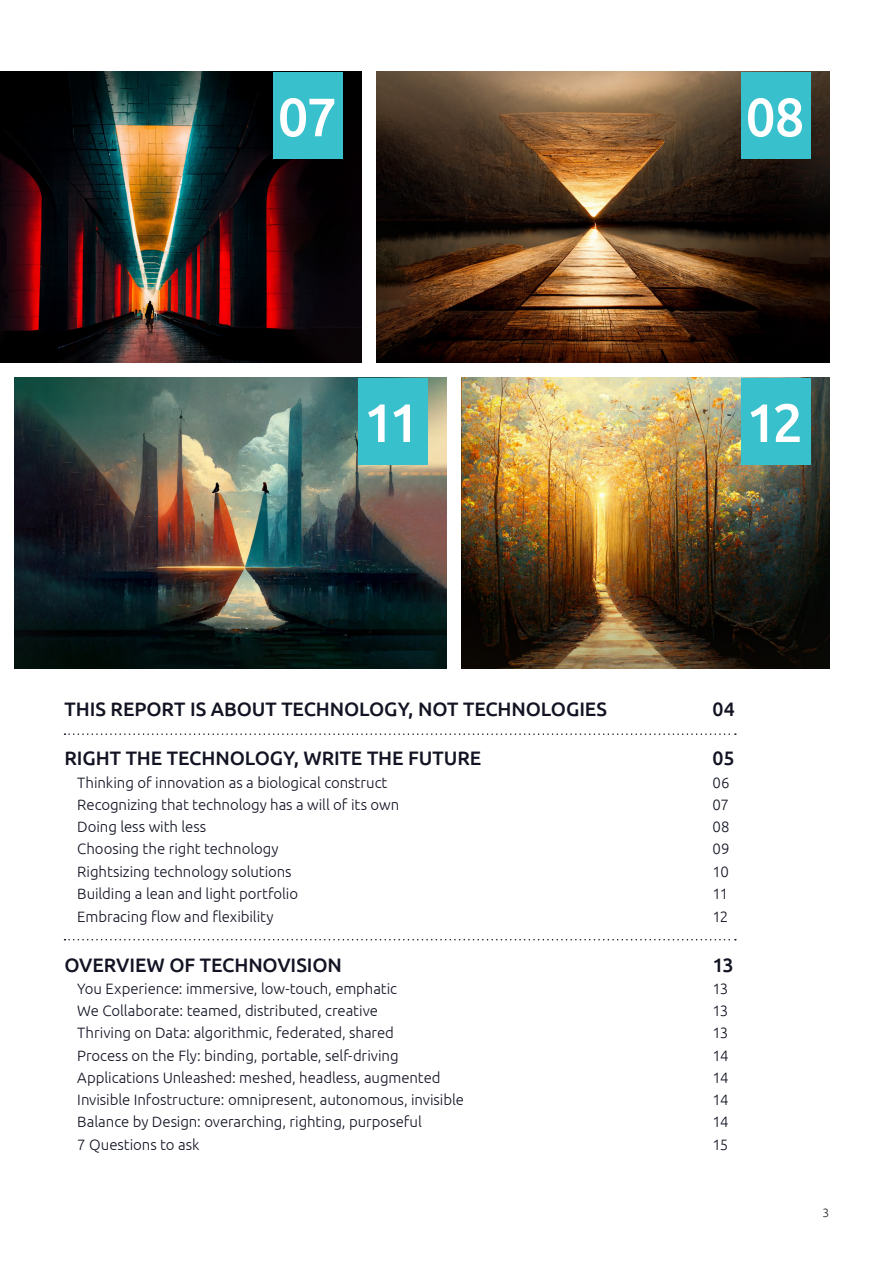
<style>
.page{position:relative;width:893px;height:1263px;background:#fff}
.page>*{position:absolute;margin:0;border:0;box-sizing:border-box;transform-origin:0 0}
.chapter-intro{font:500 54px "Ubuntu";letter-spacing:-.055em;color:#fff}
.sidebar-text{font:500 19.5px "Ubuntu";letter-spacing:-.005em;color:#121423}
.sidebar-text-2{font:300 15px "Ubuntu";letter-spacing:-.005em;color:#121423}
.t1{font:300 12px "Ubuntu";color:#231f20}
</style>
<div class="page">
<svg style="left:65px;top:733px;width:671px;height:2px"></svg>
<svg style="left:65px;top:939px;width:671px;height:1px"></svg>
<img style="left:15px;top:378px;width:432px;height:290px">
<div style="left:359px;top:378px;width:69px;height:86px;background:#38c1cc"></div>
<img style="left:376px;top:72px;width:453px;height:290px">
<div style="left:741px;top:72px;width:69px;height:87px;background:#38c1cc"></div>
<img style="left:0;top:72px;width:361px;height:290px">
<div style="left:273px;top:72px;width:69px;height:87px;background:#38c1cc"></div>
<img style="left:462px;top:378px;width:367px;height:290px">
<div style="left:741px;top:378px;width:69px;height:86px;background:#38c1cc"></div>
<p class="chapter-intro" style="left:278px;top:83px;width:61px">07</p>
<p class="chapter-intro" style="left:746px;top:83px;width:60px">08</p>
<p class="chapter-intro" style="left:363px;top:389px;width:57px">11</p>
<p class="chapter-intro" style="left:746px;top:389px;width:59px">12</p>
<p class="sidebar-text" style="left:65px;top:697px;width:544px">THIS REPORT IS ABOUT TECHNOLOGY, NOT TECHNOLOGIES</p>
<p class="sidebar-text" style="left:713px;top:697px;width:24px">04</p>
<p class="sidebar-text" style="left:65px;top:746px;width:418px">RIGHT THE TECHNOLOGY, WRITE THE FUTURE</p>
<p class="sidebar-text" style="left:713px;top:746px;width:23px">05</p>
<p class="sidebar-text-2" style="left:77px;top:773px;width:311px">Thinking of innovation as a biological construct</p>
<p class="sidebar-text-2" style="left:713px;top:773px;width:18px">06</p>
<p class="sidebar-text-2" style="left:77px;top:795px;width:324px">Recognizing that technology has a will of its own</p>
<p class="sidebar-text-2" style="left:713px;top:795px;width:18px">07</p>
<p class="sidebar-text-2" style="left:77px;top:818px;width:131px">Doing less with less</p>
<p class="sidebar-text-2" style="left:713px;top:818px;width:18px">08</p>
<p class="sidebar-text-2" style="left:77px;top:840px;width:203px">Choosing the right technology</p>
<p class="sidebar-text-2" style="left:713px;top:840px;width:18px">09</p>
<p class="sidebar-text-2" style="left:77px;top:862px;width:216px">Rightsizing technology solutions</p>
<p class="sidebar-text-2" style="left:713px;top:862px;width:18px">10</p>
<p class="sidebar-text-2" style="left:77px;top:884px;width:222px">Building a lean and light portfolio</p>
<p class="sidebar-text-2" style="left:713px;top:884px;width:17px">11</p>
<p class="sidebar-text-2" style="left:77px;top:908px;width:198px">Embracing flow and flexibility</p>
<p class="sidebar-text-2" style="left:713px;top:908px;width:17px">12</p>
<p class="sidebar-text" style="left:65px;top:952px;width:279px">OVERVIEW OF TECHNOVISION</p>
<p class="sidebar-text" style="left:713px;top:952px;width:22px">13</p>
<p class="sidebar-text-2" style="left:77px;top:979px;width:321px">You Experience: immersive, low-touch, emphatic</p>
<p class="sidebar-text-2" style="left:713px;top:979px;width:17px">13</p>
<p class="sidebar-text-2" style="left:77px;top:1002px;width:302px">We Collaborate: teamed, distributed, creative</p>
<p class="sidebar-text-2" style="left:713px;top:1002px;width:17px">13</p>
<p class="sidebar-text-2" style="left:77px;top:1024px;width:318px">Thriving on Data: algorithmic, federated, shared</p>
<p class="sidebar-text-2" style="left:713px;top:1024px;width:17px">13</p>
<p class="sidebar-text-2" style="left:77px;top:1046px;width:323px">Process on the Fly: binding, portable, self-driving</p>
<p class="sidebar-text-2" style="left:713px;top:1046px;width:17px">14</p>
<p class="sidebar-text-2" style="left:77px;top:1068px;width:365px">Applications Unleashed: meshed, headless, augmented</p>
<p class="sidebar-text-2" style="left:713px;top:1068px;width:17px">14</p>
<p class="sidebar-text-2" style="left:77px;top:1091px;width:388px">Invisible Infostructure: omnipresent, autonomous, invisible</p>
<p class="sidebar-text-2" style="left:713px;top:1091px;width:17px">14</p>
<p class="sidebar-text-2" style="left:77px;top:1113px;width:346px">Balance by Design: overarching, righting, purposeful</p>
<p class="sidebar-text-2" style="left:713px;top:1113px;width:17px">14</p>
<p class="sidebar-text-2" style="left:77px;top:1135px;width:124px">7 Questions to ask</p>
<p class="sidebar-text-2" style="left:713px;top:1135px;width:17px">15</p>
<p class="t1" style="left:822px;top:1205px;width:8px">3</p>
</div>
